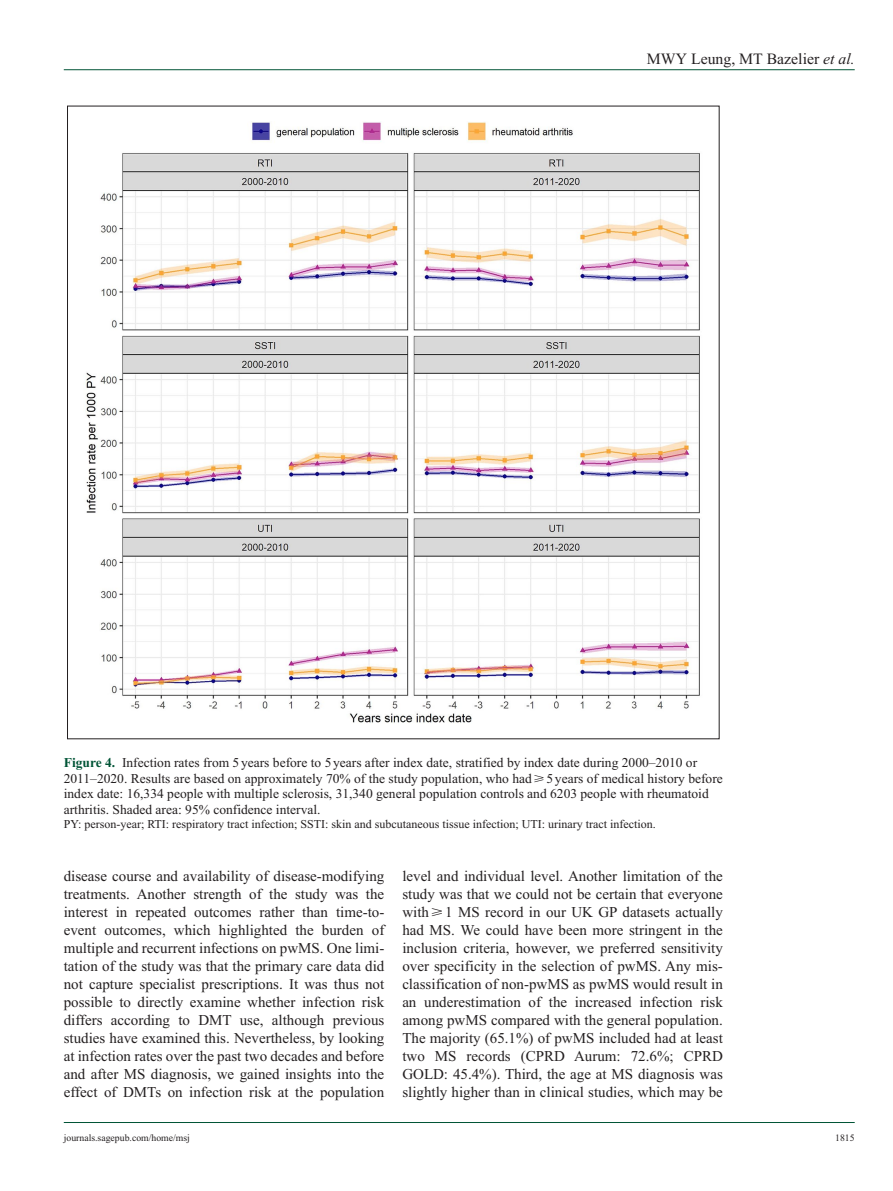
<style>
.page{position:relative;width:893px;height:1191px;background:#fff}
.page>*{position:absolute;margin:0;border:0;box-sizing:border-box;transform-origin:0 0}
.t1{font:15.75px "Times New Roman";color:#231f20}
.t2{font:15px/18px "Times New Roman";color:#231f20;text-align:justify}
.t3{font:13.5px/15.8px "Times New Roman";color:#231f20}
.t4{font:12px "Times New Roman";color:#231f20}
.t5{font:9.75px "Times New Roman";color:#231f20}
.s1{font-style:italic}
.s2{font-weight:700;color:#015436}
</style>
<div class="page">
<hr style="left:64px;top:69px;width:791px;height:1px;background:#015436">
<hr style="left:64px;top:1122px;width:791px;height:1px;background:#015436">
<img style="left:86px;top:122px;width:614px;height:601px">
<p class="t1" style="left:647px;top:50px;width:209px">MWY Leung, MT Bazelier <span class="s1">et al.</span></p>
<p class="t3" style="left:64px;top:754px;width:661px"><span class="s2">Figure 4.</span> Infection rates from 5years before to 5years after index date, stratified by index date during 2000–2010 or 2011–2020. Results are based on approximately 70% of the study population, who had⩾5years of medical history before index date: 16,334 people with multiple sclerosis, 31,340 general population controls and 6203 people with rheumatoid arthritis. Shaded area: 95% confidence interval.</p>
<p class="t4" style="left:64px;top:817px;width:594px">PY: person-year; RTI: respiratory tract infection; SSTI: skin and subcutaneous tissue infection; UTI: urinary tract infection.</p>
<p class="t2" style="left:64px;top:866px;width:322px">disease course and availability of disease-modifying treatments. Another strength of the study was the interest in repeated outcomes rather than time-to&shy;event outcomes, which highlighted the burden of multiple and recurrent infections on pwMS. One limi&shy;tation of the study was that the primary care data did not capture specialist prescriptions. It was thus not possible to directly examine whether infection risk differs according to DMT use, although previous studies have examined this. Nevertheless, by looking at infection rates over the past two decades and before and after MS diagnosis, we gained insights into the effect of DMTs on infection risk at the population</p>
<p class="t2" style="left:402px;top:866px;width:322px">level and individual level. Another limitation of the study was that we could not be certain that everyone with⩾1 MS record in our UK GP datasets actually had MS. We could have been more stringent in the inclusion criteria, however, we preferred sensitivity over specificity in the selection of pwMS. Any mis&shy;classification of non-pwMS as pwMS would result in an underestimation of the increased infection risk among pwMS compared with the general population.<br>The majority (65.1%) of pwMS included had at least two MS records (CPRD Aurum: 72.6%; CPRD GOLD: 45.4%). Third, the age at MS diagnosis was slightly higher than in clinical studies, which may be</p>
<p class="t5" style="left:64px;top:1132px;width:128px">journals.sagepub.com/home/msj</p>
<p class="t5" style="left:835px;top:1132px;width:21px">1815</p>
</div>
